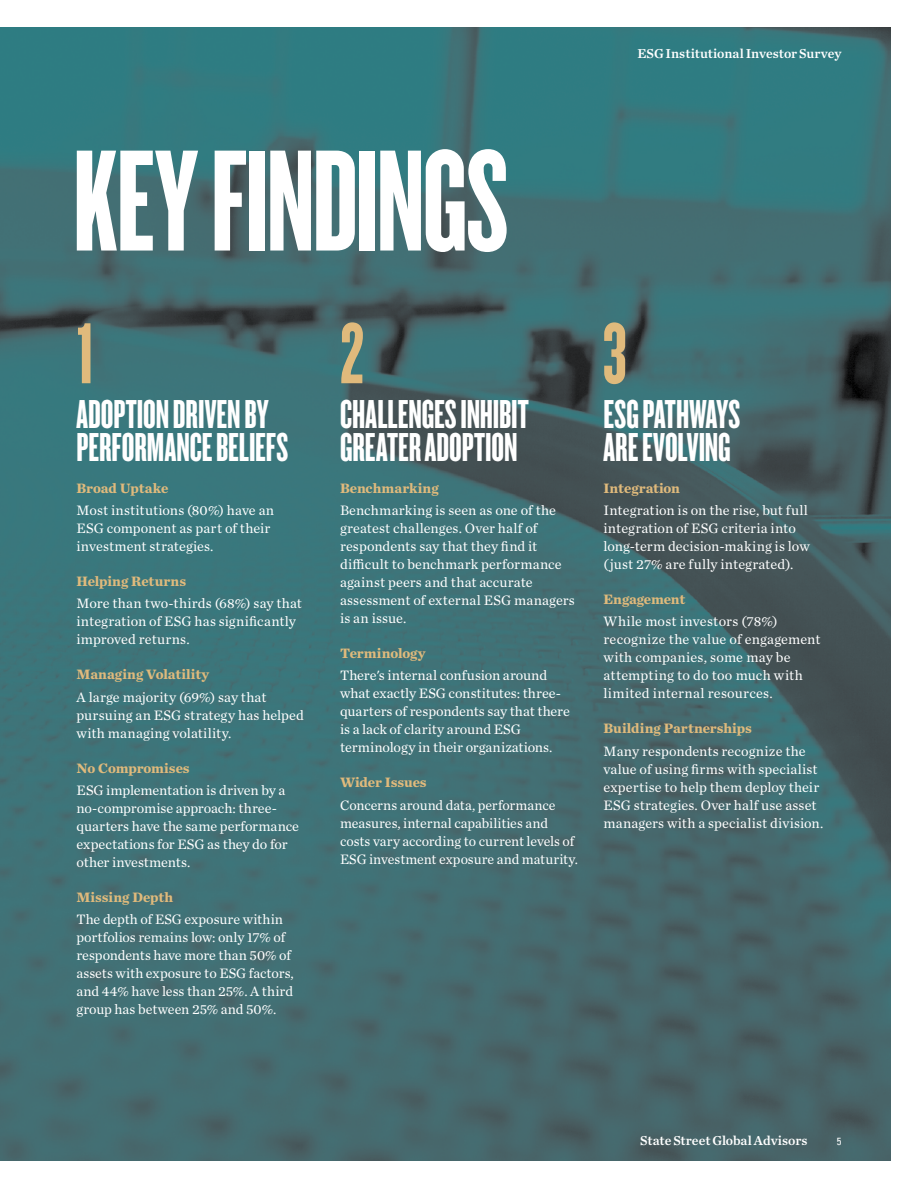
<style>
.page{position:relative;width:918px;height:1188px;background:#fff}
.page>*{position:absolute;margin:0;border:0;box-sizing:border-box;transform-origin:0 0}
.t1{font:150px "Knockout 67 Full Bantamwt";letter-spacing:-.015em;color:#fff}
.t2{font:90px "Knockout 67 Full Bantamwt";color:#e0ba7c}
.t3{font:42px/33px "Knockout 67 Full Bantamwt";color:#fff}
.t4{font:14.25px/18px "Chronicle Text G1";letter-spacing:.005em;color:#fff}
.t5{font:700 14.25px "Chronicle Text G1";letter-spacing:-.005em;color:#e0ba7c}
.t6{font:13.5px "Chronicle Text G1 Semi";color:#fff}
.t7{font:condensed 10.5px "Univers Com 57";color:#fff}
</style>
<div class="page">
<img style="left:0;top:27px;width:891px;height:1134px">
<h1 class="t1" style="left:73px;top:113px;width:437px">KEY FINDINGS</h1>
<p class="t6" style="left:637px;top:43px;width:206px">ESG Institutional Investor Survey</p>
<h2 class="t2" style="left:77px;top:301px;width:20px">1</h2>
<h2 class="t2" style="left:340px;top:301px;width:26px">2</h2>
<h2 class="t2" style="left:603px;top:301px;width:26px">3</h2>
<h3 class="t3" style="left:77px;top:397px;width:213px">ADOPTION DRIVEN BY<br>PERFORMANCE BELIEFS</h3>
<h3 class="t3" style="left:340px;top:397px;width:190px">CHALLENGES INHIBIT<br>GREATER ADOPTION</h3>
<h3 class="t3" style="left:604px;top:397px;width:138px">ESG PATHWAYS<br>ARE EVOLVING</h3>
<p class="t5" style="left:77px;top:477px;width:93px">Broad Uptake</p>
<p class="t4" style="left:77px;top:501px;width:199px">Most institutions (80%) have an<br>ESG component as part of their investment strategies.</p>
<p class="t5" style="left:77px;top:570px;width:111px">Helping Returns</p>
<p class="t4" style="left:77px;top:594px;width:227px">More than two-thirds (68%) say that integration of ESG has significantly improved returns.</p>
<p class="t5" style="left:77px;top:663px;width:134px">Managing Volatility</p>
<p class="t4" style="left:77px;top:687px;width:229px">A large majority (69%) say that pursuing an ESG strategy has helped with managing volatility.</p>
<p class="t5" style="left:77px;top:756px;width:115px">No Compromises</p>
<p class="t4" style="left:77px;top:780px;width:224px">ESG implementation is driven by a no-compromise approach: three&shy;quarters have the same performance expectations for ESG as they do for other investments.</p>
<p class="t5" style="left:77px;top:886px;width:98px">Missing Depth</p>
<p class="t4" style="left:77px;top:910px;width:219px">The depth of ESG exposure within portfolios remains low: only 17% of respondents have more than 50% of assets with exposure to ESG factors, and 44% have less than 25%. A third group has between 25% and 50%.</p>
<p class="t5" style="left:340px;top:477px;width:100px">Benchmarking</p>
<p class="t4" style="left:340px;top:501px;width:236px">Benchmarking is seen as one of the greatest challenges. Over half of respondents say that they find it difficult to benchmark performance against peers and that accurate assessment of external ESG managers is an issue.</p>
<p class="t5" style="left:340px;top:642px;width:87px">Terminology</p>
<p class="t4" style="left:340px;top:666px;width:231px">There's internal confusion around what exactly ESG constitutes: three&shy;quarters of respondents say that there is a lack of clarity around ESG terminology in their organizations.</p>
<p class="t5" style="left:340px;top:771px;width:88px">Wider Issues</p>
<p class="t4" style="left:340px;top:795px;width:239px">Concerns around data, performance measures, internal capabilities and costs vary according to current levels of ESG investment exposure and maturity.</p>
<p class="t5" style="left:603px;top:477px;width:78px">Integration</p>
<p class="t4" style="left:603px;top:501px;width:208px">Integration is on the rise, but full integration of ESG criteria into long-term decision-making is low (just 27% are fully integrated).</p>
<p class="t5" style="left:603px;top:588px;width:83px">Engagement</p>
<p class="t4" style="left:603px;top:612px;width:219px">While most investors (78%) recognize the value of engagement with companies, some may be attempting to do too much with limited internal resources.</p>
<p class="t5" style="left:603px;top:717px;width:150px">Building Partnerships</p>
<p class="t4" style="left:603px;top:741px;width:221px">Many respondents recognize the value of using firms with specialist expertise to help them deploy their ESG strategies. Over half use asset managers with a specialist division.</p>
<p class="t6" style="left:640px;top:1130px;width:169px">State Street Global Advisors</p>
<p class="t7" style="left:837px;top:1134px;width:6px">5</p>
</div>
